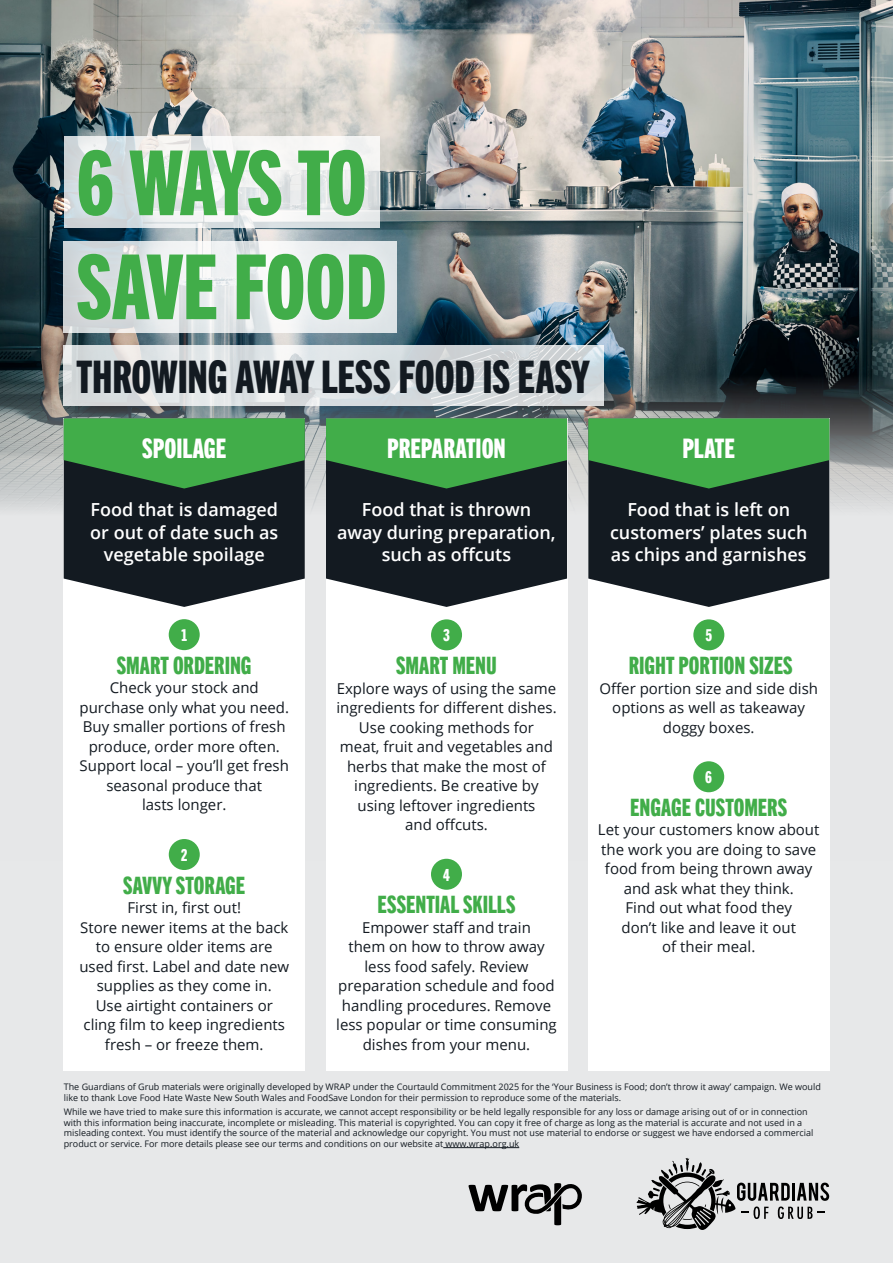
<style>
.page{position:relative;width:893px;height:1263px;background:#e7e8e9}
.page>*{position:absolute;margin:0;border:0;box-sizing:border-box;transform-origin:0 0}
.t1{font:90px "Trade Gothic Next LT Pro Hv Cm";letter-spacing:-.01em;color:#41ad49}
.t2{font:45px "Trade Gothic Next LT Pro Hv Cm";letter-spacing:-.005em;color:#131a21}
.t3{font:27px "Trade Gothic Next LT Pro Hv Cm";letter-spacing:-.005em;color:#fff}
.t4{font:24px "Trade Gothic Next LT Pro Hv Cm";color:#41ad49}
.t5{font:600 18px/22.5px "Open Sans";color:#fff;text-align:center}
.t6{font:16.35px "Trade Gothic Next LT Pro Hv Cm";color:#fff}
.t7{font:16.35px "Trade Gothic Next LT Pro Hv Cm";color:#fff}
.t8{font:15px/19.5px "Open Sans";color:#131a21;text-align:center}
.t9{font:9px/10.5px "Open Sans";color:#131a21}
</style>
<div class="page">
<img style="left:0;top:0;width:893px;height:861px">
<svg style="left:64px;top:345px;width:540px;height:61px;fill:#d7dde0"></svg>
<div style="left:64px;top:418px;width:241px;height:652px;background:#fff"></div>
<div style="left:588px;top:418px;width:241px;height:652px;background:#fff"></div>
<div style="left:326px;top:418px;width:241px;height:652px;background:#fff"></div>
<svg style="left:64px;top:488px;width:241px;height:119px;background:#2f353b"></svg>
<svg style="left:588px;top:488px;width:241px;height:119px;background:#2f353b"></svg>
<svg style="left:326px;top:488px;width:241px;height:119px;background:#2f353b"></svg>
<svg style="left:64px;top:418px;width:241px;height:70px;background:#388f41"></svg>
<svg style="left:588px;top:418px;width:241px;height:70px;background:#389041"></svg>
<svg style="left:326px;top:418px;width:241px;height:70px;background:#388f41"></svg>
<div style="left:693px;top:619px;width:31px;height:31px;background:#41ad49;border-radius:50%"></div>
<div style="left:693px;top:761px;width:31px;height:31px;background:#41ad49;border-radius:50%"></div>
<div style="left:169px;top:619px;width:31px;height:31px;background:#41ad49;border-radius:50%"></div>
<div style="left:169px;top:839px;width:31px;height:31px;background:#41ad49;border-radius:50%"></div>
<div style="left:431px;top:619px;width:31px;height:31px;background:#41ad49;border-radius:50%"></div>
<div style="left:431px;top:859px;width:31px;height:31px;background:#41ad49;border-radius:50%"></div>
<div style="left:59px;top:235px;width:345px;height:104px;background:#fff;opacity:.5"></div>
<div style="left:59px;top:131px;width:325px;height:104px;background:#fff;opacity:.5"></div>
<hr style="left:443px;top:1147px;width:76px;height:1px;background:#131a21">
<svg style="left:637px;top:1158px;width:192px;height:72px"></svg>
<svg style="left:469px;top:1183px;width:113px;height:42px"></svg>
<h1 class="t1" style="left:77px;top:122px;width:292px">6 WAYS TO</h1>
<h1 class="t1" style="left:77px;top:226px;width:312px">SAVE FOOD</h1>
<h2 class="t2" style="left:77px;top:347px;width:514px">THROWING AWAY LESS FOOD IS EASY</h2>
<h3 class="t3" style="left:142px;top:430px;width:86px">SPOILAGE</h3>
<h3 class="t3" style="left:387px;top:430px;width:120px">PREPARATION</h3>
<h3 class="t3" style="left:682px;top:430px;width:54px">PLATE</h3>
<p class="t5" style="left:90px;top:498px;width:190px">Food that is damaged or out of date such as vegetable spoilage</p>
<p class="t7" style="left:181px;top:624px;width:8px">1</p>
<p class="t5" style="left:337px;top:498px;width:220px">Food that is thrown away during preparation, such as offcuts</p>
<p class="t6" style="left:443px;top:624px;width:8px">3</p>
<p class="t5" style="left:610px;top:498px;width:199px">Food that is left on customers’ plates such as chips and garnishes</p>
<p class="t6" style="left:705px;top:624px;width:8px">5</p>
<h3 class="t4" style="left:117px;top:649px;width:136px">SMART ORDERING</h3>
<p class="t8" style="left:79px;top:678px;width:211px">Check your stock and purchase only what you need.<br>Buy smaller portions of fresh produce, order more often.<br>Support local – you’ll get fresh seasonal produce that<br>lasts longer.</p>
<h3 class="t4" style="left:396px;top:649px;width:102px">SMART MENU</h3>
<p class="t8" style="left:336px;top:678px;width:222px">Explore ways of using the same ingredients for different dishes.<br>Use cooking methods for<br>meat, fruit and vegetables and herbs that make the most of ingredients. Be creative by using leftover ingredients<br>and offcuts.</p>
<h3 class="t4" style="left:629px;top:649px;width:165px">RIGHT PORTION SIZES</h3>
<p class="t8" style="left:599px;top:678px;width:220px">Offer portion size and side dish options as well as takeaway doggy boxes.</p>
<p class="t6" style="left:705px;top:766px;width:8px">6</p>
<h3 class="t4" style="left:630px;top:791px;width:158px">ENGAGE CUSTOMERS</h3>
<p class="t8" style="left:598px;top:820px;width:223px">Let your customers know about the work you are doing to save food from being thrown away and ask what they think.<br>Find out what food they<br>don’t like and leave it out<br>of their meal.</p>
<p class="t6" style="left:181px;top:844px;width:8px">2</p>
<p class="t6" style="left:443px;top:864px;width:8px">4</p>
<h3 class="t4" style="left:123px;top:869px;width:124px">SAVVY STORAGE</h3>
<p class="t8" style="left:79px;top:897px;width:211px">First in, first out!<br>Store newer items at the back to ensure older items are used first. Label and date new supplies as they come in.<br>Use airtight containers or cling film to keep ingredients fresh – or freeze them.</p>
<h3 class="t4" style="left:377px;top:889px;width:139px">ESSENTIAL SKILLS</h3>
<p class="t8" style="left:336px;top:917px;width:222px">Empower staff and train<br>them on how to throw away less food safely. Review preparation schedule and food handling procedures. Remove less popular or time consuming dishes from your menu.</p>
<p class="t9" style="left:64px;top:1081px;width:759px">The Guardians of Grub materials were originally developed by WRAP under the Courtauld Commitment 2025 for the ‘Your Business is Food; don’t throw it away’ campaign. We would like to thank Love Food Hate Waste New South Wales and FoodSave London for their permission to reproduce some of the materials.</p>
<p class="t9" style="left:64px;top:1107px;width:751px">While we have tried to make sure this information is accurate, we cannot accept responsibility or be held legally responsible for any loss or damage arising out of or in connection with this information being inaccurate, incomplete or misleading. This material is copyrighted. You can copy it free of charge as long as the material is accurate and not used in a misleading context. You must identify the source of the material and acknowledge our copyright. You must not use material to endorse or suggest we have endorsed a commercial product or service. For more details please see our terms and conditions on our website at www.wrap.org.uk</p>
</div>
